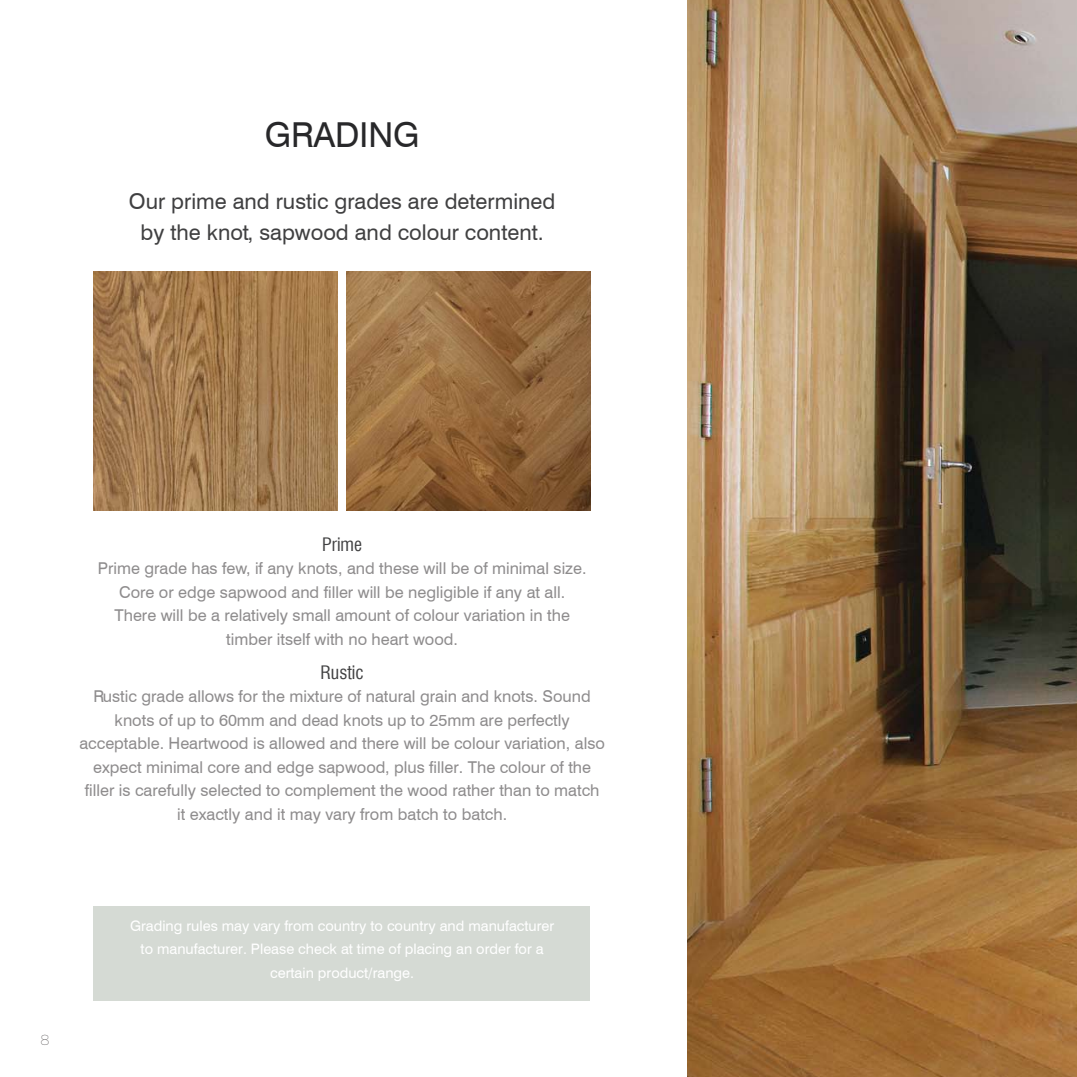
<style>
.page{position:relative;width:1077px;height:1077px;background:#fff}
.page>*{position:absolute;margin:0;border:0;box-sizing:border-box;transform-origin:0 0}
.t1{font:34.3px "Swiss 721";color:#28282a}
.t2{font:21.7px/30.8px "Swiss 721";color:#404041;text-align:center}
.t3{font:condensed 18.03px "Swiss 721";color:#404041}
.t4{font:16.28px/23.4px "Swiss 721";color:#8e8c8d;text-align:center}
.t5{font:14.53px/23.4px "Swiss 721";color:#fff;text-align:center}
.t6{font:100 14.53px "Montserrat";color:#231f20}
</style>
<div class="page">
<div style="left:94px;top:906px;width:496px;height:94px;background:#d5dad4"></div>
<img style="left:687px;top:0;width:389px;height:1076px">
<img style="left:346px;top:271px;width:244px;height:239px">
<img style="left:94px;top:271px;width:243px;height:239px">
<h1 class="t1" style="left:265px;top:111px;width:156px">GRADING</h1>
<h2 class="t2" style="left:129px;top:185px;width:428px">Our prime and rustic grades are determined by the knot, sapwood and colour content.</h2>
<p class="t3" style="left:322px;top:533px;width:41px">Prime</p>
<p class="t4" style="left:98px;top:556px;width:490px">Prime grade has few, if any knots, and these will be of minimal size.<br>Core or edge sapwood and filler will be negligible if any at all.<br>There will be a relatively small amount of colour variation in the timber itself with no heart wood.</p>
<p class="t3" style="left:320px;top:661px;width:45px">Rustic</p>
<p class="t4" style="left:79px;top:684px;width:527px">Rustic grade allows for the mixture of natural grain and knots. Sound knots of up to 60mm and dead knots up to 25mm are perfectly acceptable. Heartwood is allowed and there will be colour variation, also expect minimal core and edge sapwood, plus filler. The colour of the filler is carefully selected to complement the wood rather than to match it exactly and it may vary from batch to batch.</p>
<p class="t6" style="left:41px;top:1033px;width:11px">8</p>
<p class="t5" style="left:130px;top:913px;width:426px">Grading rules may vary from country to country and manufacturer to manufacturer. Please check at time of placing an order for a certain product/range.</p>
</div>
